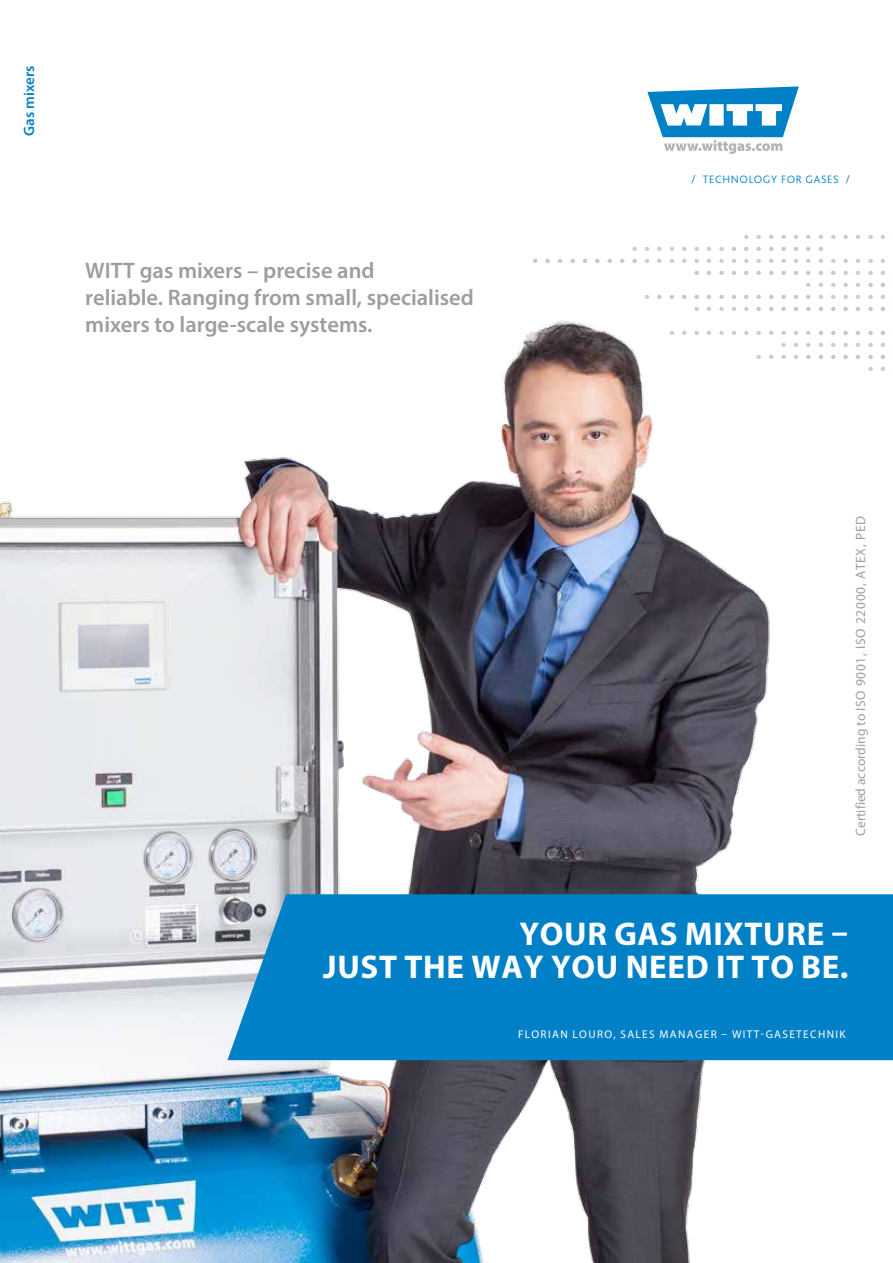
<style>
.page{position:relative;width:893px;height:1263px;background:#fff}
.page>*{position:absolute;margin:0;border:0;box-sizing:border-box;transform-origin:0 0}
.t1{font:700 33px/33px "Myriad Pro";letter-spacing:.02em;color:#fff;text-align:right}
.t2{font:600 22.5px/27px "Myriad Pro";color:#9c9e9f}
.t3{font:600 15px "Myriad Pro";color:#0081c7}
.t4{font:13.5px "Myriad Pro";letter-spacing:.05em;color:#9c9e9f}
.t5{font:11.25px "Myriad Pro";letter-spacing:.12em;color:#fff}
.t6{font:300 11.25px "Bliss 2";letter-spacing:.06em;color:#0081c7}
</style>
<div class="page">
<svg style="left:647px;top:86px;width:152px;height:68px"></svg>
<img style="left:0;top:320px;width:893px;height:943px">
<div style="left:227px;top:894px;width:666px;height:166px;background:#0081c7"></div>
<div style="left:65px;top:201px;width:162px;height:174px;background:#fff"></div>
<svg style="left:794px;top:330px;width:17px;height:5px"></svg>
<svg style="left:769px;top:330px;width:17px;height:5px"></svg>
<svg style="left:744px;top:330px;width:17px;height:5px"></svg>
<svg style="left:719px;top:330px;width:17px;height:5px"></svg>
<svg style="left:695px;top:330px;width:16px;height:5px"></svg>
<svg style="left:670px;top:330px;width:17px;height:5px"></svg>
<svg style="left:868px;top:330px;width:17px;height:5px"></svg>
<svg style="left:844px;top:330px;width:16px;height:5px"></svg>
<svg style="left:819px;top:330px;width:16px;height:5px"></svg>
<svg style="left:868px;top:342px;width:17px;height:5px"></svg>
<svg style="left:844px;top:342px;width:16px;height:5px"></svg>
<svg style="left:819px;top:342px;width:16px;height:5px"></svg>
<svg style="left:794px;top:342px;width:17px;height:5px"></svg>
<svg style="left:781px;top:342px;width:5px;height:5px"></svg>
<svg style="left:781px;top:354px;width:17px;height:5px"></svg>
<svg style="left:757px;top:354px;width:16px;height:5px"></svg>
<svg style="left:868px;top:354px;width:17px;height:5px"></svg>
<svg style="left:844px;top:354px;width:16px;height:5px"></svg>
<svg style="left:819px;top:354px;width:16px;height:5px"></svg>
<svg style="left:806px;top:354px;width:5px;height:5px"></svg>
<svg style="left:868px;top:366px;width:17px;height:5px"></svg>
<p class="t3" style="left:19px;top:136px;width:72px;rotate:-90deg">Gas mixers</p>
<p class="t2" style="left:85px;top:257px;width:390px">WITT gas mixers – precise and<br>reliable. Ranging from small, specialised mixers to large-scale systems.</p>
<p class="t6" style="left:691px;top:172px;width:160px">/ TECHNOLOGY FOR GASES /</p>
<p class="t4" style="left:852px;top:836px;width:321px;rotate:-90deg">CERTIFIED ACCORDING TO ISO 9001, ISO 22000, ATEX, PED</p>
<h1 class="t1" style="left:323px;top:917px;width:527px">YOUR GAS MIXTURE –<br>JUST THE WAY YOU NEED IT TO BE.</h1>
<p class="t5" style="left:518px;top:1027px;width:329px">FLORIAN LOURO, SALES MANAGER – WITT-GASETECHNIK</p>
</div>
